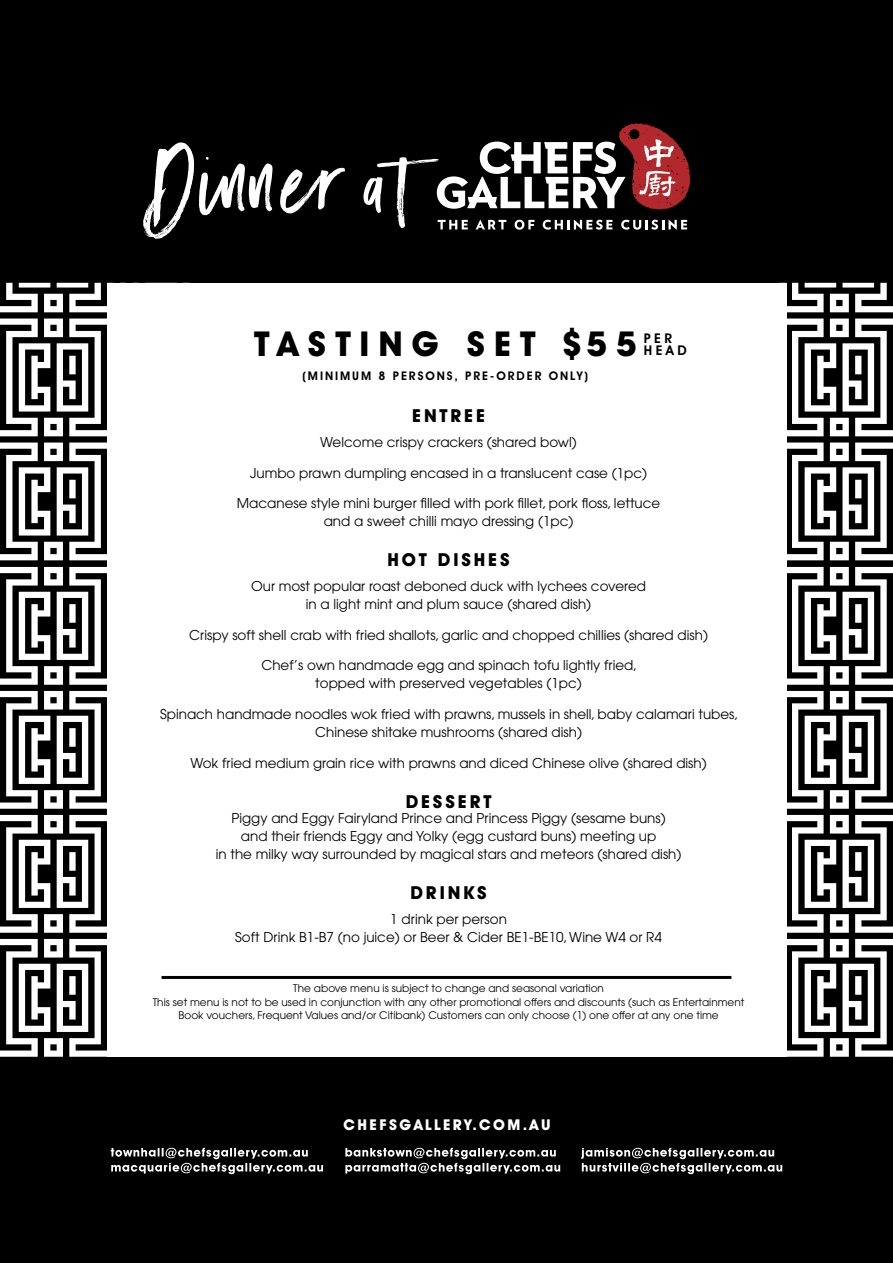
<style>
.page{position:relative;width:893px;height:1263px;background:#000}
.page>*{position:absolute;margin:0;border:0;box-sizing:border-box;transform-origin:0 0}
.t1{font:88.5px "Black Diamond";letter-spacing:.04em;color:#fff}
.t2{font:700 34.5px "Avant Garde IT Cby BT";letter-spacing:.26em;color:#000}
.t3{font:700 18px "Avant Garde IT Cby BT";letter-spacing:.16em;color:#000}
.t4{font:700 15px "Avant Garde IT Cby BT";letter-spacing:.16em;color:#fff}
.t5{font:13.5px/18px "Avant Garde";color:#000;text-align:center}
.t6{font:600 13.5px/12px "Avant Garde IT Cby BT";letter-spacing:.26em;color:#000}
.t7{font:600 12px "Avant Garde IT Cby BT";letter-spacing:.16em;color:#000}
.t8{font:10.5px/13.5px "Avant Garde";color:#000;text-align:center}
.s1{font-size:76.5px}
</style>
<div class="page">
<svg style="left:0;top:283px;width:107px;height:29px"></svg>
<svg style="left:0;top:319px;width:107px;height:117px"></svg>
<svg style="left:0;top:442px;width:107px;height:118px"></svg>
<svg style="left:787px;top:283px;width:106px;height:29px"></svg>
<svg style="left:787px;top:319px;width:106px;height:117px"></svg>
<svg style="left:787px;top:442px;width:106px;height:118px"></svg>
<svg style="left:0;top:567px;width:108px;height:118px"></svg>
<svg style="left:0;top:691px;width:108px;height:118px"></svg>
<svg style="left:0;top:815px;width:108px;height:118px"></svg>
<svg style="left:0;top:939px;width:108px;height:118px"></svg>
<svg style="left:785px;top:567px;width:108px;height:118px"></svg>
<svg style="left:785px;top:691px;width:108px;height:118px"></svg>
<svg style="left:785px;top:815px;width:108px;height:118px"></svg>
<svg style="left:785px;top:939px;width:108px;height:118px"></svg>
<svg style="left:438px;top:220px;width:30px;height:9px"></svg>
<svg style="left:476px;top:220px;width:30px;height:9px"></svg>
<svg style="left:515px;top:220px;width:19px;height:10px"></svg>
<svg style="left:543px;top:220px;width:69px;height:10px"></svg>
<svg style="left:621px;top:220px;width:66px;height:10px"></svg>
<svg style="left:437px;top:123px;width:253px;height:86px"></svg>
<svg style="left:111px;top:1148px;width:212px;height:26px"></svg>
<svg style="left:345px;top:1148px;width:215px;height:26px"></svg>
<svg style="left:581px;top:1148px;width:201px;height:26px"></svg>
<div style="left:108px;top:283px;width:677px;height:774px;background:#fff"></div>
<hr style="left:162px;top:976px;width:569px;height:3px;background:#000">
<h1 class="t1" style="left:153px;top:125px;width:310px">Dinner <span class="s1">at</span></h1>
<h2 class="t2" style="left:254px;top:323px;width:384px">TASTING SET $55</h2>
<p class="t7" style="left:302px;top:369px;width:287px">(MINIMUM 8 PERSONS, PRE-ORDER ONLY)</p>
<h3 class="t3" style="left:412px;top:405px;width:74px">ENTREE</h3>
<p class="t5" style="left:320px;top:433px;width:258px">Welcome crispy crackers (shared bowl)</p>
<p class="t5" style="left:250px;top:464px;width:399px">Jumbo prawn dumpling encased in a translucent case (1pc)</p>
<p class="t5" style="left:237px;top:494px;width:425px">Macanese style mini burger filled with pork fillet, pork floss, lettuce and a sweet chilli mayo dressing (1pc)</p>
<h3 class="t3" style="left:387px;top:549px;width:124px">HOT DISHES</h3>
<p class="t5" style="left:251px;top:577px;width:397px">Our most popular roast deboned duck with lychees covered in a light mint and plum sauce (shared dish)</p>
<p class="t5" style="left:189px;top:626px;width:520px">Crispy soft shell crab with fried shallots, garlic and chopped chillies (shared dish)</p>
<p class="t5" style="left:261px;top:656px;width:377px">Chef’s own handmade egg and spinach tofu lightly fried, topped with preserved vegetables (1pc)</p>
<p class="t5" style="left:160px;top:705px;width:580px">Spinach handmade noodles wok fried with prawns, mussels in shell, baby calamari tubes,<br>Chinese shitake mushrooms (shared dish)</p>
<p class="t5" style="left:190px;top:754px;width:518px">Wok fried medium grain rice with prawns and diced Chinese olive (shared dish)</p>
<h3 class="t3" style="left:406px;top:790px;width:87px">DESSERT</h3>
<p class="t5" style="left:216px;top:809px;width:467px">Piggy and Eggy Fairyland Prince and Princess Piggy (sesame buns)<br>and their friends Eggy and Yolky (egg custard buns) meeting up<br>in the milky way surrounded by magical stars and meteors (shared dish)</p>
<h3 class="t3" style="left:410px;top:882px;width:78px">DRINKS</h3>
<p class="t5" style="left:235px;top:910px;width:428px">1 drink per person<br>Soft Drink B1-B7 (no juice) or Beer &amp; Cider BE1-BE10, Wine W4 or R4</p>
<p class="t8" style="left:153px;top:981px;width:593px">The above menu is subject to change and seasonal variation<br>This set menu is not to be used in conjunction with any other promotional offers and discounts (such as Entertainment<br>Book vouchers, Frequent Values and/or Citibank) Customers can only choose (1) one offer at any one time</p>
<p class="t6" style="left:641px;top:332px;width:45px">PER<br>HEAD</p>
<p class="t6" style="left:644px;top:332px;width:45px">PER<br>HEAD</p>
<p class="t4" style="left:344px;top:1115px;width:208px">CHEFSGALLERY.COM.AU</p>
</div>
